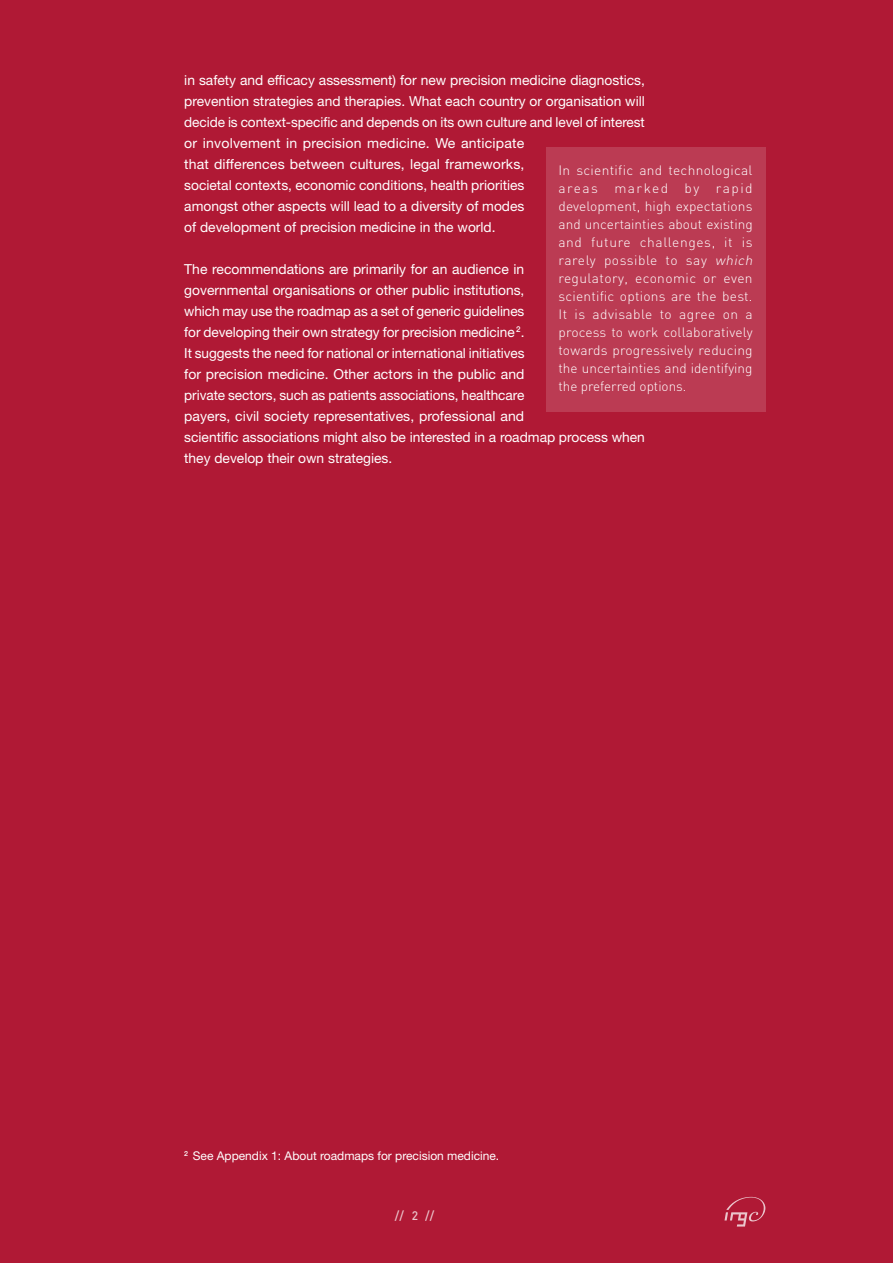
<style>
.page{position:relative;width:893px;height:1263px;background:#b01935}
.page>*{position:absolute;margin:0;border:0;box-sizing:border-box;transform-origin:0 0}
.t1{font:13.8px/21px "Helvetica Neue LT Std";color:#fff}
.t2{font:300 13.5px/18px "DIN";letter-spacing:.01em;color:#fff}
.t3{font:500 12.3px "DIN";color:#fff}
.t4{font:12px "Helvetica Neue LT Std";color:#fff}
.s1{font-style:italic}
</style>
<div class="page">
<svg style="left:724px;top:1197px;width:41px;height:29px"></svg>
<div style="left:546px;top:147px;width:219px;height:265px;background:#bb3b53"></div>
<p class="t1" style="left:184px;top:69px;width:462px">in safety and efficacy assessment) for new precision medicine diagnostics, prevention strategies and therapies. What each country or organisation will decide is context-specific and depends on its own culture and level of interest or involvement in precision medicine. We anticipate<br>that differences between cultures, legal frameworks,<br>societal contexts, economic conditions, health priorities<br>amongst other aspects will lead to a diversity of modes<br>of development of precision medicine in the world.</p>
<p class="t1" style="left:184px;top:258px;width:462px">The recommendations are primarily for an audience in<br>governmental organisations or other public institutions,<br>which may use the roadmap as a set of generic guidelines<br>for developing their own strategy for precision medicine <sup>2</sup>.<br>It suggests the need for national or international initiatives<br>for precision medicine. Other actors in the public and<br>private sectors, such as patients associations, healthcare<br>payers, civil society representatives, professional and<br>scientific associations might also be interested in a roadmap process when they develop their own strategies.</p>
<p class="t2" style="left:558px;top:161px;width:199px">In scientific and technological areas marked by rapid development, high expectations and uncertainties about existing and future challenges, it is rarely possible to say <span class="s1">which </span>regulatory, economic or even scientific options are the best.<br>It is advisable to agree on a process to work collaboratively towards progressively reducing the uncertainties and identifying the preferred options.</p>
<p class="t4" style="left:184px;top:1149px;width:317px"><sup>2</sup> See Appendix 1: About roadmaps for precision medicine.</p>
<p class="t3" style="left:395px;top:1208px;width:41px">// 2 //</p>
</div>
